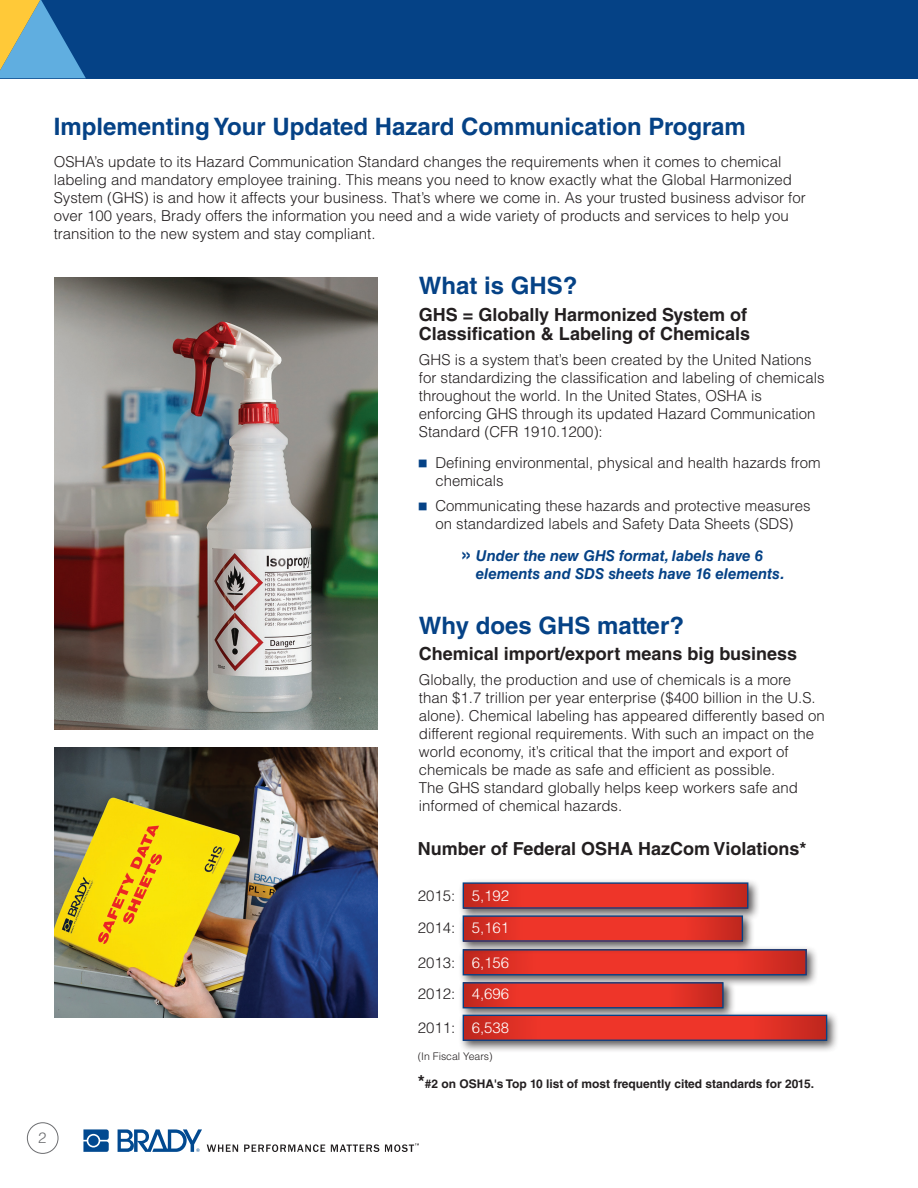
<style>
.page{position:relative;width:918px;height:1188px;background:#fff}
.page>*{position:absolute;margin:0;border:0;box-sizing:border-box;transform-origin:0 0}
.t1{font:700 24px "Helvetica LT Std";color:#054286}
.t2{font:700 18px/19.5px "Helvetica LT Std";color:#231f20}
.t3{font:300 15px/18px "Helvetica LT Std";color:#231f20}
.t4{font:italic 700 15px/18px "Helvetica LT Std";color:#054286}
.t5{font:300 15px "Helvetica LT Std";color:#6c6d70}
.t6{font:700 12px "Helvetica LT Std";color:#231f20}
.t7{font:300 10.5px "Helvetica LT Std";color:#231f20}
.s1{font-style:normal;font-size:19.5px}
.s2{color:#fff}
.s3{font-size:18px}
</style>
<div class="page">
<svg style="left:83px;top:1129px;width:26px;height:23px"></svg>
<div style="left:88px;top:1136px;width:11px;height:10px;background:#014990;border-radius:50%"></div>
<svg style="left:118px;top:1129px;width:120px;height:23px"></svg>
<svg style="left:244px;top:1144px;width:81px;height:8px"></svg>
<svg style="left:331px;top:1144px;width:48px;height:8px"></svg>
<svg style="left:385px;top:1143px;width:34px;height:9px"></svg>
<div style="left:27px;top:1122px;width:31px;height:32px;border:1px solid #6c6d70;border-radius:50%"></div>
<img style="left:54px;top:277px;width:324px;height:452px">
<img style="left:54px;top:747px;width:324px;height:271px">
<div style="left:458px;top:878px;width:303px;height:43px;background:#231f20;opacity:.75"></div>
<svg style="left:465px;top:884px;width:281px;height:23px;background:#e43226"></svg>
<div style="left:463px;top:882px;width:285px;height:27px;border:1px solid #054286"></div>
<div style="left:458px;top:945px;width:361px;height:43px;background:#231f20;opacity:.75"></div>
<svg style="left:465px;top:951px;width:340px;height:22px;background:#e33126"></svg>
<div style="left:463px;top:949px;width:344px;height:26px;border:1px solid #054286"></div>
<div style="left:458px;top:911px;width:297px;height:43px;background:#231f20;opacity:.75"></div>
<svg style="left:465px;top:917px;width:276px;height:23px;background:#e43226"></svg>
<div style="left:463px;top:915px;width:280px;height:27px;border:1px solid #054286"></div>
<div style="left:458px;top:978px;width:278px;height:43px;background:#231f20;opacity:.75"></div>
<svg style="left:465px;top:984px;width:257px;height:22px;background:#e43226"></svg>
<div style="left:463px;top:982px;width:261px;height:26px;border:1px solid #054286"></div>
<div style="left:458px;top:1010px;width:382px;height:43px;background:#231f20;opacity:.75"></div>
<svg style="left:465px;top:1017px;width:360px;height:22px;background:#e43226"></svg>
<div style="left:463px;top:1015px;width:364px;height:26px;border:1px solid #054286"></div>
<div style="left:0;top:0;width:918px;height:78px;background:#054286"></div>
<svg style="left:0;top:0;width:86px;height:78px"></svg>
<h1 class="t1" style="left:54px;top:112px;width:694px">Implementing Your Updated Hazard Communication Program</h1>
<p class="t3" style="left:54px;top:152px;width:753px">OSHA’s update to its Hazard Communication Standard changes the requirements when it comes to chemical labeling and mandatory employee training. This means you need to know exactly what the Global Harmonized System (GHS) is and how it affects your business. That’s where we come in. As your trusted business advisor for over 100 years, Brady offers the information you need and a wide variety of products and services to help you transition to the new system and stay compliant.</p>
<h1 class="t1" style="left:419px;top:271px;width:160px">What is GHS?</h1>
<p class="t2" style="left:419px;top:304px;width:333px">GHS = Globally Harmonized System of<br>Classification &amp; Labeling of Chemicals</p>
<p class="t3" style="left:419px;top:350px;width:407px">GHS is a system that’s been created by the United Nations for standardizing the classification and labeling of chemicals throughout the world. In the United States, OSHA is enforcing GHS through its updated Hazard Communication Standard (CFR 1910.1200):</p>
<p class="t3" style="left:435px;top:454px;width:387px">Defining environmental, physical and health hazards from chemicals</p>
<p class="t3" style="left:435px;top:497px;width:377px">Communicating these hazards and protective measures on standardized labels and Safety Data Sheets (SDS)</p>
<p class="t4" style="left:476px;top:546px;width:310px;text-indent:-15px"><span class="s1">»</span> Under the new GHS format, labels have 6 elements and SDS sheets have 16 elements.</p>
<h1 class="t1" style="left:419px;top:611px;width:267px">Why does GHS matter?</h1>
<p class="t2" style="left:419px;top:644px;width:380px">Chemical import/export means big business</p>
<p class="t3" style="left:419px;top:670px;width:407px">Globally, the production and use of chemicals is a more<br>than $1.7 trillion per year enterprise ($400 billion in the U.S. alone). Chemical labeling has appeared differently based on different regional requirements. With such an impact on the world economy, it’s critical that the import and export of chemicals be made as safe and efficient as possible.<br>The GHS standard globally helps keep workers safe and informed of chemical hazards.</p>
<p class="t2" style="left:418px;top:839px;width:390px">Number of Federal OSHA HazCom Violations*</p>
<p class="t3" style="left:418px;top:880px;width:93px;line-height:31.5px">2015: <span class="s2">5,192<br></span>2014: <span class="s2">5,161</span></p>
<p class="t3" style="left:418px;top:947px;width:93px;line-height:31.5px">2013: <span class="s2">6,156<br></span>2012: <span class="s2">4,696</span></p>
<p class="t3" style="left:418px;top:1018px;width:93px">2011: <span class="s2">6,538</span></p>
<p class="t7" style="left:418px;top:1050px;width:76px">(In Fiscal Years)</p>
<p class="t6" style="left:418px;top:1076px;width:398px"><span class="s3">*</span>#2 on OSHA's Top 10 list of most frequently cited standards for 2015.</p>
<p class="t5" style="left:38px;top:1129px;width:10px">2</p>
</div>
